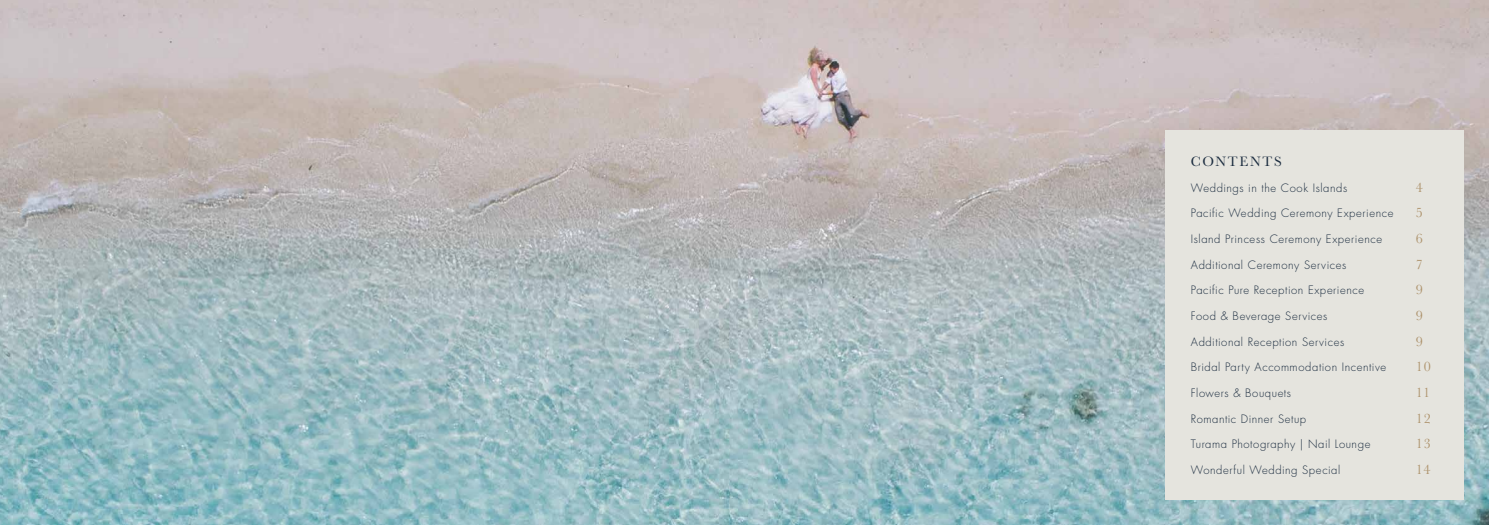
<style>
.page{position:relative;width:1489px;height:525px;background:#fff}
.page>*{position:absolute;margin:0;border:0;box-sizing:border-box;transform-origin:0 0}
.t1{font:14.12px "Baskerville";letter-spacing:.05em;color:#ad926b}
.t2{font:14.12px "Baskerville";letter-spacing:.12em;color:#1c2d40}
.t3{font:300 11.25px "Futura Std";letter-spacing:.05em;color:#1c2d40}
</style>
<div class="page">
<img style="left:0;top:0;width:730px;height:524px">
<img style="left:730px;top:0;width:758px;height:524px">
<div style="left:1165px;top:131px;width:298px;height:369px;background:#e5e4de"></div>
<p class="t2" style="left:1190px;top:152px;width:92px">CONTENTS</p>
<p class="t3" style="left:1190px;top:181px;width:158px">Weddings in the Cook Islands</p>
<p class="t1" style="left:1415px;top:178px;width:9px">4</p>
<p class="t3" style="left:1190px;top:206px;width:204px">Pacific Wedding Ceremony Experience</p>
<p class="t1" style="left:1415px;top:203px;width:9px">5</p>
<p class="t3" style="left:1190px;top:232px;width:193px">Island Princess Ceremony Experience</p>
<p class="t1" style="left:1415px;top:229px;width:9px">6</p>
<p class="t3" style="left:1190px;top:257px;width:157px">Additional Ceremony Services</p>
<p class="t1" style="left:1415px;top:255px;width:9px">7</p>
<p class="t3" style="left:1190px;top:283px;width:175px">Pacific Pure Reception Experience</p>
<p class="t1" style="left:1415px;top:280px;width:9px">9</p>
<p class="t3" style="left:1190px;top:309px;width:138px">Food &amp; Beverage Services</p>
<p class="t1" style="left:1415px;top:306px;width:9px">9</p>
<p class="t3" style="left:1190px;top:334px;width:155px">Additional Reception Services</p>
<p class="t1" style="left:1415px;top:332px;width:9px">9</p>
<p class="t3" style="left:1190px;top:360px;width:197px">Bridal Party Accommodation Incentive</p>
<p class="t1" style="left:1415px;top:357px;width:16px">10</p>
<p class="t3" style="left:1190px;top:386px;width:102px">Flowers &amp; Bouquets</p>
<p class="t1" style="left:1415px;top:383px;width:16px">11</p>
<p class="t3" style="left:1190px;top:411px;width:117px">Romantic Dinner Setup</p>
<p class="t1" style="left:1415px;top:409px;width:16px">12</p>
<p class="t3" style="left:1190px;top:437px;width:181px">Turama Photography | Nail Lounge</p>
<p class="t1" style="left:1415px;top:434px;width:16px">13</p>
<p class="t3" style="left:1190px;top:462px;width:151px">Wonderful Wedding Special</p>
<p class="t1" style="left:1415px;top:460px;width:16px">14</p>
</div>
